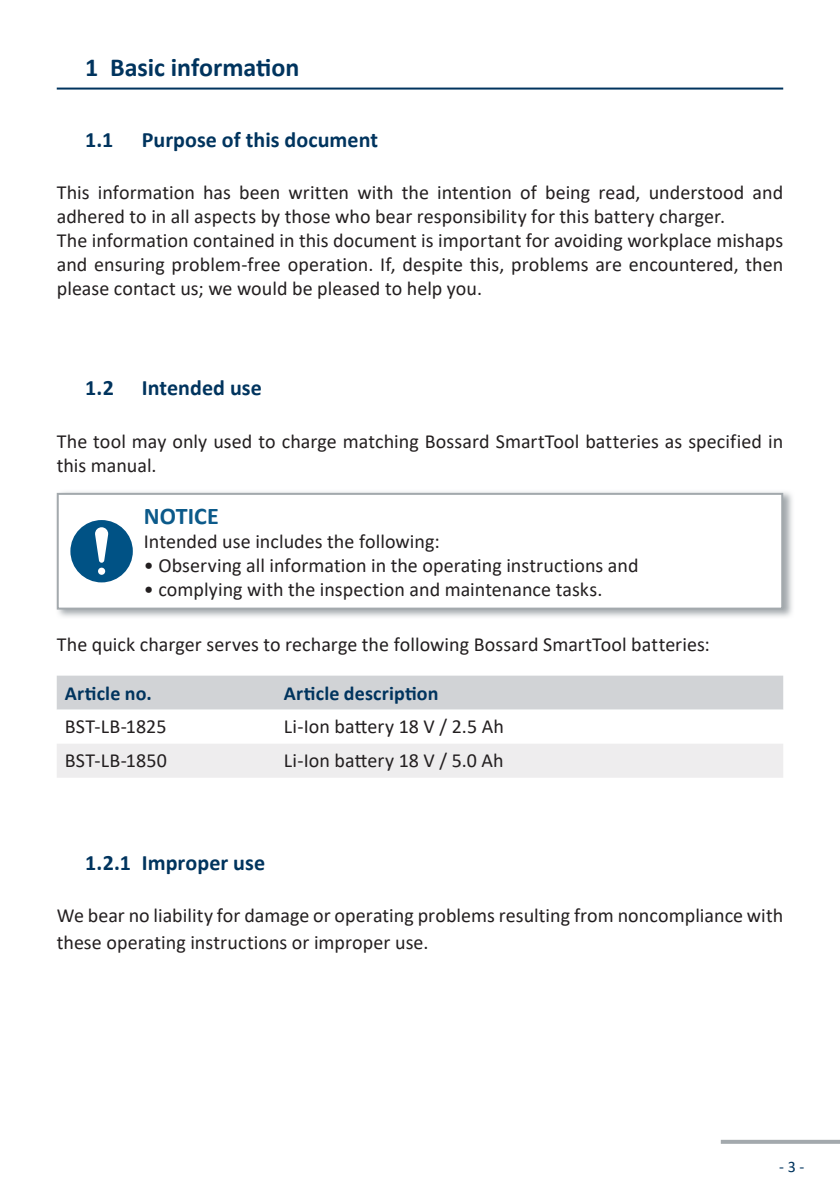
<style>
.page{position:relative;width:840px;height:1191px;background:#fff}
.page>*{position:absolute;margin:0;border:0;box-sizing:border-box;transform-origin:0 0}
.t1{font:700 26px "Calibri";color:#00345e}
.t2{font:700 24px "Calibri";color:#0c5a8a}
.t3{font:700 22px "Calibri";color:#00345e}
.t4{font:20px/24px "Calibri";letter-spacing:.005em;color:#231f20}
.t5{font:700 20px "Calibri";letter-spacing:.01em;color:#00345e}
.t6{font:16px "Calibri";color:#00345e}
</style>
<div class="page">
<svg style="left:720px;top:1139px;width:119px;height:4px"></svg>
<hr style="left:57px;top:88px;width:725px;height:2px;background:#00345e">
<svg style="left:56px;top:492px;width:736px;height:125px;background:#cdd0d2"></svg>
<div style="left:58px;top:494px;width:723px;height:114px;background:#fff"></div>
<div style="left:57px;top:493px;width:725px;height:116px;border:2px solid #a3a9ad"></div>
<div style="left:70px;top:520px;width:63px;height:62px;background:#005285;border-radius:50%"></div>
<div style="left:98px;top:567px;width:7px;height:8px;background:#fff;border-radius:50%"></div>
<svg style="left:95px;top:527px;width:13px;height:36px"></svg>
<svg style="left:57px;top:675px;width:725px;height:102px"></svg>
<h1 class="t1" style="left:85px;top:49px;width:216px">1 Basic information</h1>
<p class="t3" style="left:85px;top:124px;width:30px">1.1</p>
<p class="t3" style="left:142px;top:124px;width:237px">Purpose of this document</p>
<p class="t4" style="left:57px;top:180px;width:727px">This information has been written with the intention of being read, understood and adhered to in all aspects by those who bear responsibility for this battery charger.<br>The information contained in this document is important for avoiding workplace mishaps and ensuring problem-free operation. If, despite this, problems are encountered, then please contact us; we would be pleased to help you.</p>
<p class="t3" style="left:85px;top:372px;width:30px">1.2</p>
<p class="t3" style="left:142px;top:372px;width:121px">Intended use</p>
<p class="t4" style="left:57px;top:429px;width:727px">The tool may only used to charge matching Bossard SmartTool batteries as specified in this manual.</p>
<p class="t2" style="left:144px;top:499px;width:76px">NOTICE</p>
<p class="t4" style="left:144px;top:529px;width:297px">Intended use includes the following:</p>
<p class="t4" style="left:144px;top:553px;width:496px">• Observing all information in the operating instructions and</p>
<p class="t4" style="left:144px;top:577px;width:460px">• complying with the inspection and maintenance tasks.</p>
<p class="t4" style="left:57px;top:631px;width:654px">The quick charger serves to recharge the following Bossard SmartTool batteries:</p>
<p class="t5" style="left:65px;top:679px;width:88px">Article no.</p>
<p class="t5" style="left:283px;top:679px;width:156px">Article description</p>
<p class="t4" style="left:65px;top:713px;width:103px">BST-LB-1825</p>
<p class="t4" style="left:283px;top:713px;width:222px">Li-Ion battery 18 V / 2.5 Ah</p>
<p class="t4" style="left:65px;top:747px;width:103px">BST-LB-1850</p>
<p class="t4" style="left:283px;top:747px;width:221px">Li-Ion battery 18 V / 5.0 Ah</p>
<p class="t3" style="left:85px;top:847px;width:181px">1.2.1 Improper use</p>
<p class="t4" style="left:57px;top:902px;width:727px;line-height:26.4px">We bear no liability for damage or operating problems resulting from noncompliance with these operating instructions or improper use.</p>
<p class="t6" style="left:778px;top:1155px;width:27px">- 3 -</p>
</div>
